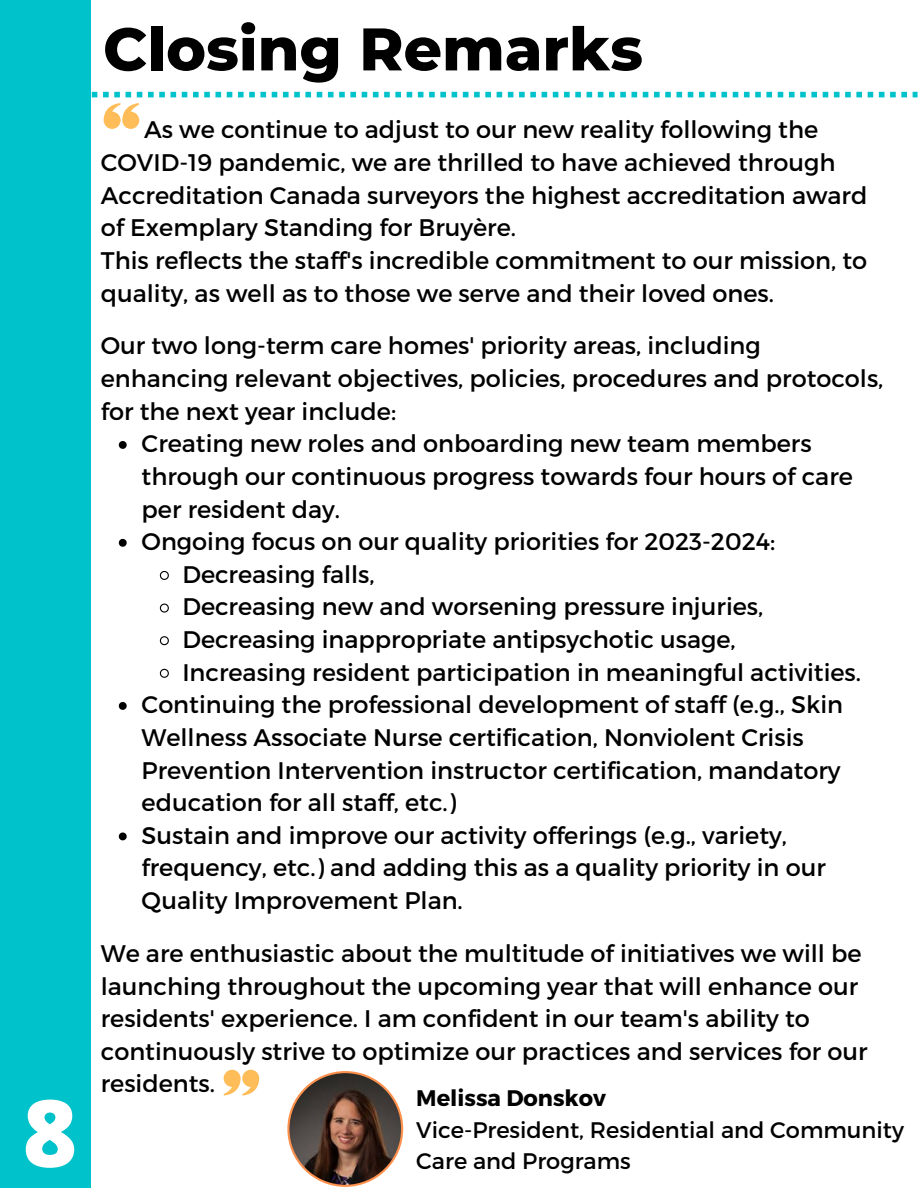
<style>
.page{position:relative;width:918px;height:1188px;background:#00c2cb}
.page>*{position:absolute;margin:0;border:0;box-sizing:border-box;transform-origin:0 0}
.t1{font:800 93px "Open Sans";color:#fff}
.t2{font:800 60px "Montserrat";color:#000}
.t3{font:24px/32.7px "Montserrat";color:#000}
.t4{font:22.5px/31.5px "Montserrat";color:#000}
.t5{font:700 22.5px "Montserrat";color:#000}
</style>
<div class="page">
<div style="left:92px;top:0;width:826px;height:1188px;background:#fff"></div>
<svg style="left:119px;top:441px;width:8px;height:8px"></svg>
<svg style="left:119px;top:539px;width:8px;height:8px"></svg>
<svg style="left:159px;top:570px;width:10px;height:10px"></svg>
<svg style="left:159px;top:603px;width:10px;height:10px"></svg>
<svg style="left:159px;top:636px;width:10px;height:10px"></svg>
<svg style="left:159px;top:668px;width:10px;height:10px"></svg>
<svg style="left:119px;top:702px;width:8px;height:8px"></svg>
<svg style="left:119px;top:833px;width:8px;height:7px"></svg>
<svg style="left:92px;top:92px;width:826px;height:5px"></svg>
<svg style="left:287px;top:1071px;width:116px;height:116px"></svg>
<svg style="left:104px;top:103px;width:36px;height:26px"></svg>
<svg style="left:223px;top:1070px;width:36px;height:26px"></svg>
<p class="t1" style="left:23px;top:1068px;width:56px">8</p>
<p class="t2" style="left:103px;top:12px;width:541px">Closing Remarks</p>
<p class="t3" style="left:101px;top:112px;width:768px;text-indent:43px">As we continue to adjust to our new reality following the COVID-19 pandemic, we are thrilled to have achieved through Accreditation Canada surveyors the highest accreditation award of Exemplary Standing for Bruyère.</p>
<p class="t3" style="left:101px;top:243px;width:768px">This reflects the staff's incredible commitment to our mission, to quality, as well as to those we serve and their loved ones.</p>
<p class="t3" style="left:101px;top:328px;width:784px">Our two long-term care homes' priority areas, including enhancing relevant objectives, policies, procedures and protocols, for the next year include:</p>
<p class="t3" style="left:142px;top:426px;width:713px">Creating new roles and onboarding new team members through our continuous progress towards four hours of care per resident day.</p>
<p class="t3" style="left:142px;top:524px;width:635px">Ongoing focus on our quality priorities for 2023-2024:</p>
<p class="t3" style="left:182px;top:557px;width:194px">Decreasing falls,</p>
<p class="t3" style="left:182px;top:589px;width:582px">Decreasing new and worsening pressure injuries,</p>
<p class="t3" style="left:182px;top:622px;width:555px">Decreasing inappropriate antipsychotic usage,</p>
<p class="t3" style="left:182px;top:655px;width:680px">Increasing resident participation in meaningful activities.</p>
<p class="t3" style="left:142px;top:687px;width:703px">Continuing the professional development of staff (e.g., Skin Wellness Associate Nurse certification, Nonviolent Crisis Prevention Intervention instructor certification, mandatory education for all staff, etc.)</p>
<p class="t3" style="left:142px;top:818px;width:686px">Sustain and improve our activity offerings (e.g., variety, frequency, etc.) and adding this as a quality priority in our<br>Quality Improvement Plan.</p>
<p class="t3" style="left:101px;top:936px;width:768px">We are enthusiastic about the multitude of initiatives we will be launching throughout the upcoming year that will enhance our residents' experience. I am confident in our team's ability to continuously strive to optimize our practices and services for our residents.</p>
<p class="t5" style="left:416px;top:1084px;width:191px">Melissa Donskov</p>
<p class="t4" style="left:416px;top:1113px;width:489px">Vice-President, Residential and Community<br>Care and Programs</p>
</div>
